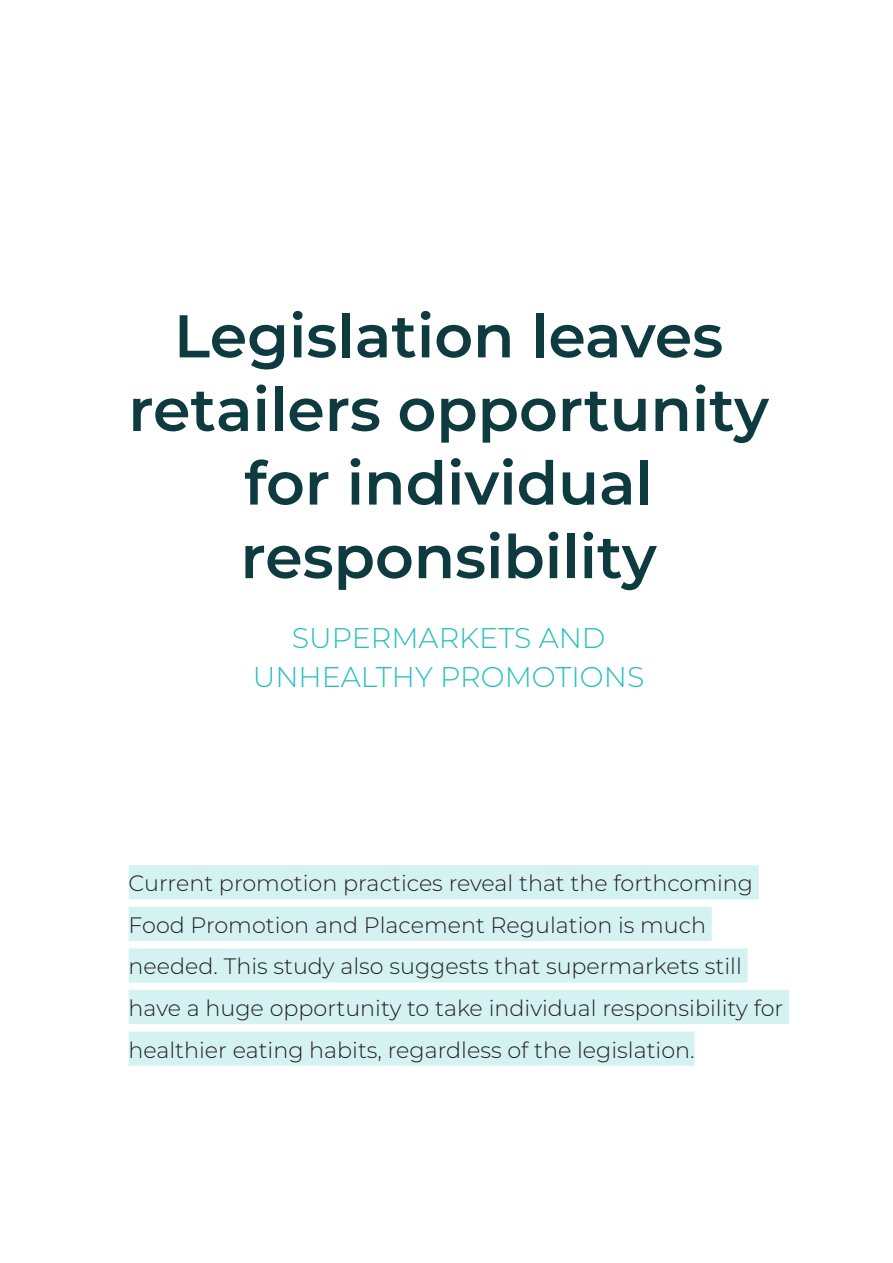
<style>
.page{position:relative;width:893px;height:1263px;background:#fff}
.page>*{position:absolute;margin:0;border:0;box-sizing:border-box;transform-origin:0 0}
.t1{font:600 60.15px/73.7px "Montserrat";color:#0d3b40;text-align:center}
.platte_tekst{font:300 28.5px "Montserrat";color:#26bfbf}
.t2{font:300 22.35px/41.5px "Montserrat";color:#231f20}
</style>
<div class="page">
<div style="left:129px;top:865px;width:630px;height:34px;background:#d4f2f2"></div>
<div style="left:129px;top:907px;width:583px;height:34px;background:#d4f2f2"></div>
<div style="left:129px;top:948px;width:619px;height:34px;background:#d4f2f2"></div>
<div style="left:129px;top:990px;width:660px;height:34px;background:#d4f2f2"></div>
<div style="left:129px;top:1031px;width:566px;height:35px;background:#d4f2f2"></div>
<p class="t1" style="left:174px;top:296px;width:551px">Legislation leaves</p>
<p class="t1" style="left:128px;top:370px;width:642px">retailers opportunity for individual</p>
<p class="t1" style="left:241px;top:517px;width:418px">responsibility</p>
<p class="platte_tekst" style="left:292px;top:619px;width:315px">SUPERMARKETS AND</p>
<p class="platte_tekst" style="left:253px;top:658px;width:393px">UNHEALTHY PROMOTIONS</p>
<p class="t2" style="left:129px;top:862px;width:656px">Current promotion practices reveal that the forthcoming Food Promotion and Placement Regulation is much needed. This study also suggests that supermarkets still have a huge opportunity to take individual responsibility for healthier eating habits, regardless of the legislation.</p>
</div>
